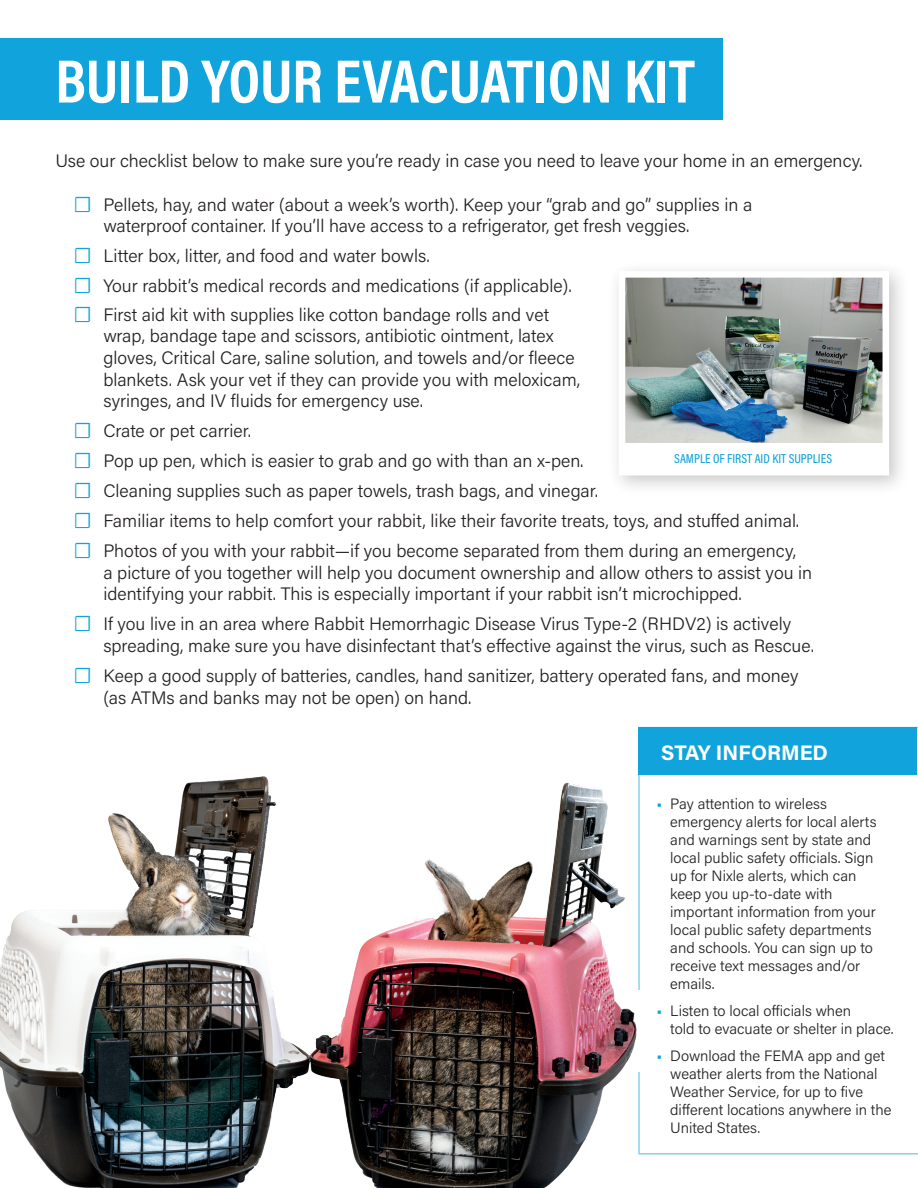
<style>
.page{position:relative;width:918px;height:1188px;background:#fff}
.page>*{position:absolute;margin:0;border:0;box-sizing:border-box;transform-origin:0 0}
.t1{font:700 61.8px "Acumin Pro Cond";color:#fff}
.t2{font:700 21px "Acumin Pro";color:#fff}
.t3{font:300 18px/21.6px "Acumin Pro";color:#231f20}
.t4{font:300 15px/18px "Acumin Pro";color:#231f20}
.t5{font:500 13.05px "Acumin Pro Cond";color:#11a4dc}
.s1{color:#11a4dc}
</style>
<div class="page">
<div style="left:0;top:38px;width:723px;height:82px;background:#11a4dc"></div>
<div style="left:638px;top:727px;width:279px;height:48px;background:#11a4dc"></div>
<div style="left:608px;top:260px;width:303px;height:237px;background:#231f20;opacity:.25"></div>
<img style="left:627px;top:279px;width:254px;height:164px">
<div style="left:619px;top:271px;width:270px;height:204px;border:7px solid #fff"></div>
<div style="left:622px;top:443px;width:262px;height:30px;background:#fff"></div>
<img style="left:0;top:775px;width:741px;height:413px">
<h1 class="t1" style="left:55px;top:40px;width:641px">BUILD YOUR EVACUATION KIT</h1>
<p class="t3" style="left:55px;top:150px;width:809px">Use our checklist below to make sure you’re ready in case you need to leave your home in an emergency.</p>
<p class="t3" style="left:103px;top:193px;width:650px;text-indent:-30px"><span class="s1">☐</span> Pellets, hay, and water (about a week’s worth). Keep your “grab and go” supplies in a waterproof container. If you’ll have access to a refrigerator, get fresh veggies.</p>
<p class="t3" style="left:73px;top:241px;width:500px;line-height:29.2px"><span class="s1">☐</span> Litter box, litter, and food and water bowls.<br><span class="s1">☐</span> Your rabbit’s medical records and medications (if applicable). <span class="s1">☐</span> First aid kit with supplies like cotton bandage rolls and vet</p>
<p class="t3" style="left:103px;top:325px;width:478px">wrap, bandage tape and scissors, antibiotic ointment, latex gloves, Critical Care, saline solution, and towels and/or fleece blankets. Ask your vet if they can provide you with meloxicam, syringes, and IV fluids for emergency use.</p>
<p class="t3" style="left:73px;top:415px;width:727px;line-height:30px"><span class="s1">☐</span> Crate or pet carrier.<br><span class="s1">☐</span> Pop up pen, which is easier to grab and go with than an x-pen.<br><span class="s1">☐</span> Cleaning supplies such as paper towels, trash bags, and vinegar.<br><span class="s1">☐</span> Familiar items to help comfort your rabbit, like their favorite treats, toys, and stuffed animal. <span class="s1">☐</span> Photos of you with your rabbit—if you become separated from them during an emergency,</p>
<p class="t3" style="left:103px;top:561px;width:710px">a picture of you together will help you document ownership and allow others to assist you in identifying your rabbit. This is especially important if your rabbit isn’t microchipped.</p>
<p class="t3" style="left:103px;top:613px;width:712px;text-indent:-30px"><span class="s1">☐</span> If you live in an area where Rabbit Hemorrhagic Disease Virus Type-2 (RHDV2) is actively spreading, make sure you have disinfectant that’s effective against the virus, such as Rescue.</p>
<p class="t3" style="left:103px;top:664px;width:697px;text-indent:-30px"><span class="s1">☐</span> Keep a good supply of batteries, candles, hand sanitizer, battery operated fans, and money (as ATMs and banks may not be open) on hand.</p>
<p class="t5" style="left:674px;top:450px;width:159px">SAMPLE OF FIRST AID KIT SUPPLIES</p>
<p class="t2" style="left:661px;top:737px;width:168px">STAY INFORMED</p>
<p class="t4" style="left:670px;top:794px;width:208px;text-indent:-14px"><span class="s1">■</span> Pay attention to wireless emergency alerts for local alerts and warnings sent by state and local public safety officials. Sign up for Nixle alerts, which can keep you up-to-date with important information from your local public safety departments and schools. You can sign up to receive text messages and/or emails.</p>
<p class="t4" style="left:670px;top:1001px;width:225px;text-indent:-14px"><span class="s1">■</span> Listen to local officials when<br>told to evacuate or shelter in place.</p>
<p class="t4" style="left:670px;top:1046px;width:223px;text-indent:-14px"><span class="s1">■</span> Download the FEMA app and get weather alerts from the National<br>Weather Service, for up to five different locations anywhere in the<br>United States.</p>
</div>
